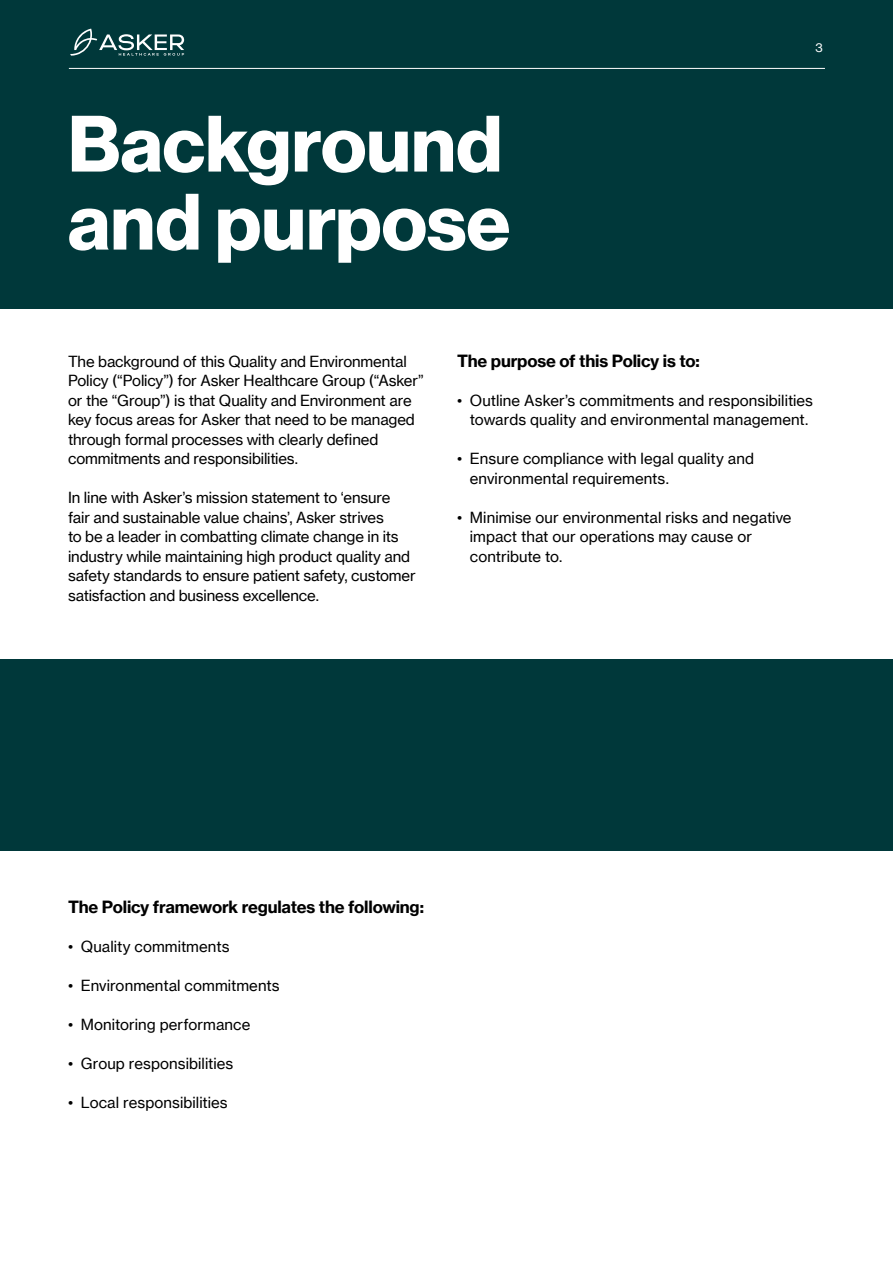
<style>
.page{position:relative;width:893px;height:1263px;background:#fff}
.page>*{position:absolute;margin:0;border:0;box-sizing:border-box;transform-origin:0 0}
.t1{font:700 78px/78px "Neue Haas Display";letter-spacing:.005em;color:#fff}
.t2{font:16.5px "N Haas Grotesk TX Pro 75 Bd";letter-spacing:-.01em;color:#000}
.t3{font:15px/19.5px "N Haas Grotesk TX Pro 55 Rg";letter-spacing:-.005em;color:#000}
.t4{font:12px "N Haas Grotesk TX Pro 55 Rg";color:#fff}
</style>
<div class="page">
<div style="left:0;top:0;width:893px;height:308px;background:#00383a"></div>
<div style="left:0;top:659px;width:893px;height:191px;background:#00383a"></div>
<svg style="left:70px;top:29px;width:114px;height:27px"></svg>
<hr style="left:69px;top:68px;width:756px;height:1px;background:#fff">
<h1 class="t1" style="left:68px;top:106px;width:444px">Background and purpose</h1>
<p class="t4" style="left:815px;top:40px;width:9px">3</p>
<p class="t3" style="left:68px;top:351px;width:357px">The background of this Quality and Environmental Policy (“Policy”) for Asker Healthcare Group (“Asker” or the “Group”) is that Quality and Environment are key focus areas for Asker that need to be managed through formal processes with clearly defined commitments and responsibilities.</p>
<p class="t3" style="left:68px;top:488px;width:349px">In line with Asker’s mission statement to ‘ensure fair and sustainable value chains’, Asker strives<br>to be a leader in combatting climate change in its industry while maintaining high product quality and safety standards to ensure patient safety, customer satisfaction and business excellence.</p>
<p class="t2" style="left:457px;top:350px;width:244px">The purpose of this Policy is to:</p>
<p class="t3" style="left:457px;top:390px;width:357px;text-align:center">• Outline Asker’s commitments and responsibilities towards quality and environmental management.</p>
<p class="t3" style="left:470px;top:449px;width:286px;text-indent:-13px">• Ensure compliance with legal quality and environmental requirements.</p>
<p class="t3" style="left:470px;top:507px;width:323px;text-indent:-13px">• Minimise our environmental risks and negative impact that our operations may cause or contribute to.</p>
<p class="t2" style="left:68px;top:896px;width:357px">The Policy framework regulates the following:</p>
<p class="t3" style="left:68px;top:936px;width:163px">• Quality commitments</p>
<p class="t3" style="left:68px;top:975px;width:213px">• Environmental commitments</p>
<p class="t3" style="left:68px;top:1014px;width:184px">• Monitoring performance</p>
<p class="t3" style="left:68px;top:1053px;width:167px">• Group responsibilities</p>
<p class="t3" style="left:68px;top:1092px;width:161px">• Local responsibilities</p>
</div>
